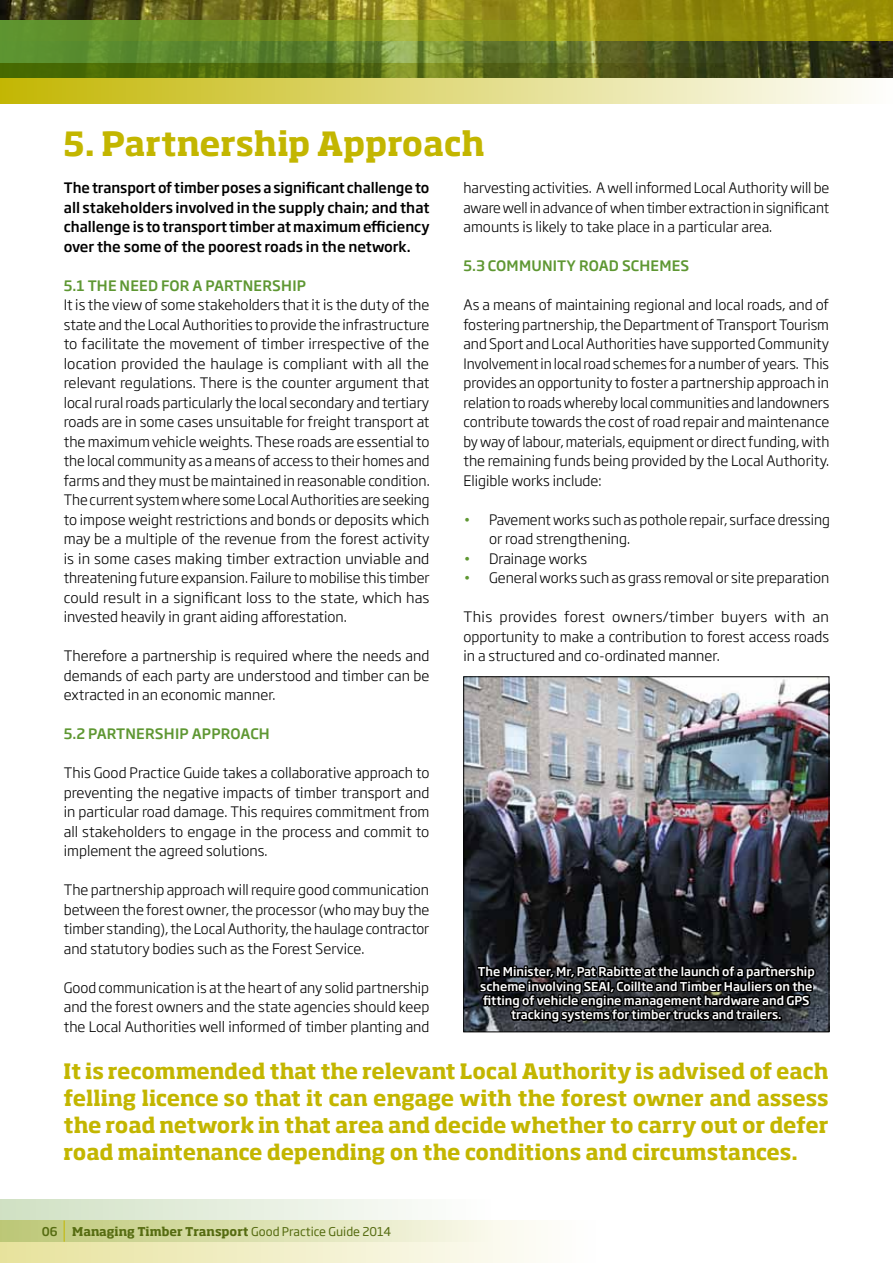
<style>
.page{position:relative;width:893px;height:1263px;background:#fff}
.page>*{position:absolute;margin:0;border:0;box-sizing:border-box;transform-origin:0 0}
.t1{font:700 33px "Soho Std";letter-spacing:-.005em;color:#c3b600}
.t2{font:700 21px/27px "Soho Std";letter-spacing:-.005em;color:#c3b600;text-align:justify}
.t3{font:300 14.25px/19.5px "Soho Gothic Pro";color:#000;text-align:justify}
.t4{font:500 14.25px/19.5px "Soho Gothic Pro";color:#000;text-align:justify}
.t5{font:500 14.25px "Soho Gothic Pro";letter-spacing:.015em;color:#5e9732}
.t6{font:500 12px/14.4px "Soho Gothic Pro";color:#fff;text-align:center}
.t7{font:700 12px "Soho Std";color:#566c11}
.s1{color:#5e9732}
.s2{font-family:"Soho Gothic Pro";font-weight:500}
.s3{font-family:"Soho Gothic Pro";font-weight:400}
</style>
<div class="page">
<div style="left:0;top:1199px;width:495px;height:43px;background:linear-gradient(to right,#d0e0c3,#fefefe)"></div>
<svg style="left:0;top:1220px;width:536px;height:43px;background:#e7e8bd"></svg>
<svg style="left:64px;top:1220px;width:1px;height:22px"></svg>
<svg style="left:0;top:40px;width:893px;height:24px;background:#5a7429"></svg>
<svg style="left:0;top:0;width:893px;height:40px;background:#85881a"></svg>
<svg style="left:0;top:64px;width:893px;height:40px;background:#adaf59"></svg>
<img style="left:465px;top:678px;width:362px;height:352px">
<div style="left:463px;top:676px;width:366px;height:356px;border:1px solid #000"></div>
<svg style="left:475px;top:955px;width:342px;height:75px;background:#1a1c1f"></svg>
<h1 class="t1" style="left:64px;top:122px;width:423px">5. Partnership Approach</h1>
<p class="t4" style="left:64px;top:177px;width:367px">The transport of timber poses a significant challenge to all stakeholders involved in the supply chain; and that challenge is to transport timber at maximum efficiency over the some of the poorest roads in the network.</p>
<p class="t5" style="left:64px;top:274px;width:67px">5.1 The Need</p>
<p class="t5" style="left:161px;top:274px;width:11px">for</p>
<p class="t5" style="left:192px;top:274px;width:32px">a Part</p>
<p class="t5" style="left:243px;top:274px;width:21px">nership</p>
<p class="t3" style="left:64px;top:294px;width:367px;text-align:left">It is the view of some stakeholders that it is the duty of the state and the Local Authorities to provide the infrastructure to facilitate the movement of timber irrespective of the location provided the haulage is compliant with all the relevant regulations. There is the counter argument that local rural roads particularly the local secondary and tertiary roads are in some cases unsuitable for freight transport at the maximum vehicle weights. These roads are essential to the local community as a means of access to their homes and farms and they must be maintained in reasonable condition.<br>The current system where some Local Authorities are seeking to impose weight restrictions and bonds or deposits which may be a multiple of the revenue from the forest activity is in some cases making timber extraction unviable and threatening future expansion. Failure to mobilise this timber could result in a significant loss to the state, which has invested heavily in grant aiding afforestation.</p>
<p class="t3" style="left:64px;top:645px;width:367px">Therefore a partnership is required where the needs and demands of each party are understood and timber can be extracted in an economic manner.</p>
<p class="t5" style="left:64px;top:723px;width:44px">5.2 Part</p>
<p class="t5" style="left:126px;top:723px;width:21px">nership</p>
<p class="t5" style="left:192px;top:723px;width:21px">Approach</p>
<p class="t3" style="left:64px;top:762px;width:367px">This Good Practice Guide takes a collaborative approach to preventing the negative impacts of timber transport and in particular road damage. This requires commitment from all stakeholders to engage in the process and commit to implement the agreed solutions.</p>
<p class="t3" style="left:64px;top:879px;width:367px">The partnership approach will require good communication between the forest owner, the processor (who may buy the timber standing), the Local Authority, the haulage contractor and statutory bodies such as the Forest Service.</p>
<p class="t3" style="left:64px;top:977px;width:367px">Good communication is at the heart of any solid partnership and the forest owners and the state agencies should keep the Local Authorities well informed of timber planting and</p>
<p class="t3" style="left:463px;top:177px;width:367px">harvesting activities. A well informed Local Authority will be aware well in advance of when timber extraction in significant amounts is likely to take place in a particular area.</p>
<p class="t5" style="left:463px;top:255px;width:45px">5.3 Commu</p>
<p class="t5" style="left:542px;top:255px;width:58px">nity Road</p>
<p class="t5" style="left:622px;top:255px;width:20px">Schemes</p>
<p class="t3" style="left:463px;top:294px;width:367px;text-align:left">As a means of maintaining regional and local roads, and of fostering partnership, the Department of Transport Tourism and Sport and Local Authorities have supported Community Involvement in local road schemes for a number of years. This provides an opportunity to foster a partnership approach in relation to roads whereby local communities and landowners contribute towards the cost of road repair and maintenance by way of labour, materials, equipment or direct funding, with the remaining funds being provided by the Local Authority.<br>Eligible works include:</p>
<p class="t3" style="left:489px;top:509px;width:342px;text-indent:-26px"><span class="s1">•</span> Pavement works such as pothole repair, surface dressing or road strengthening.</p>
<p class="t3" style="left:463px;top:548px;width:125px"><span class="s1">•</span> Drainage works</p>
<p class="t3" style="left:463px;top:567px;width:367px"><span class="s1">•</span> General works such as grass removal or site preparation</p>
<p class="t3" style="left:463px;top:606px;width:367px">This provides forest owners/timber buyers with an opportunity to make a contribution to forest access roads in a structured and co-ordinated manner.</p>
<p class="t6" style="left:478px;top:964px;width:338px">The Minister, Mr, Pat Rabitte at the launch of a partnership scheme involving SEAI, Coillte and Timber Hauliers on the fitting of vehicle engine management hardware and GPS tracking systems for timber trucks and trailers.</p>
<p class="t2" style="left:64px;top:1056px;width:767px">It is recommended that the relevant Local Authority is advised of each felling licence so that it can engage with the forest owner and assess the road network in that area and decide whether to carry out or defer road maintenance depending on the conditions and circumstances.</p>
<p class="t7" style="left:42px;top:1223px;width:351px"><span class="s2">06</span> Managing Timber Transport <span class="s3">Good Practice Guide 2014</span></p>
</div>
